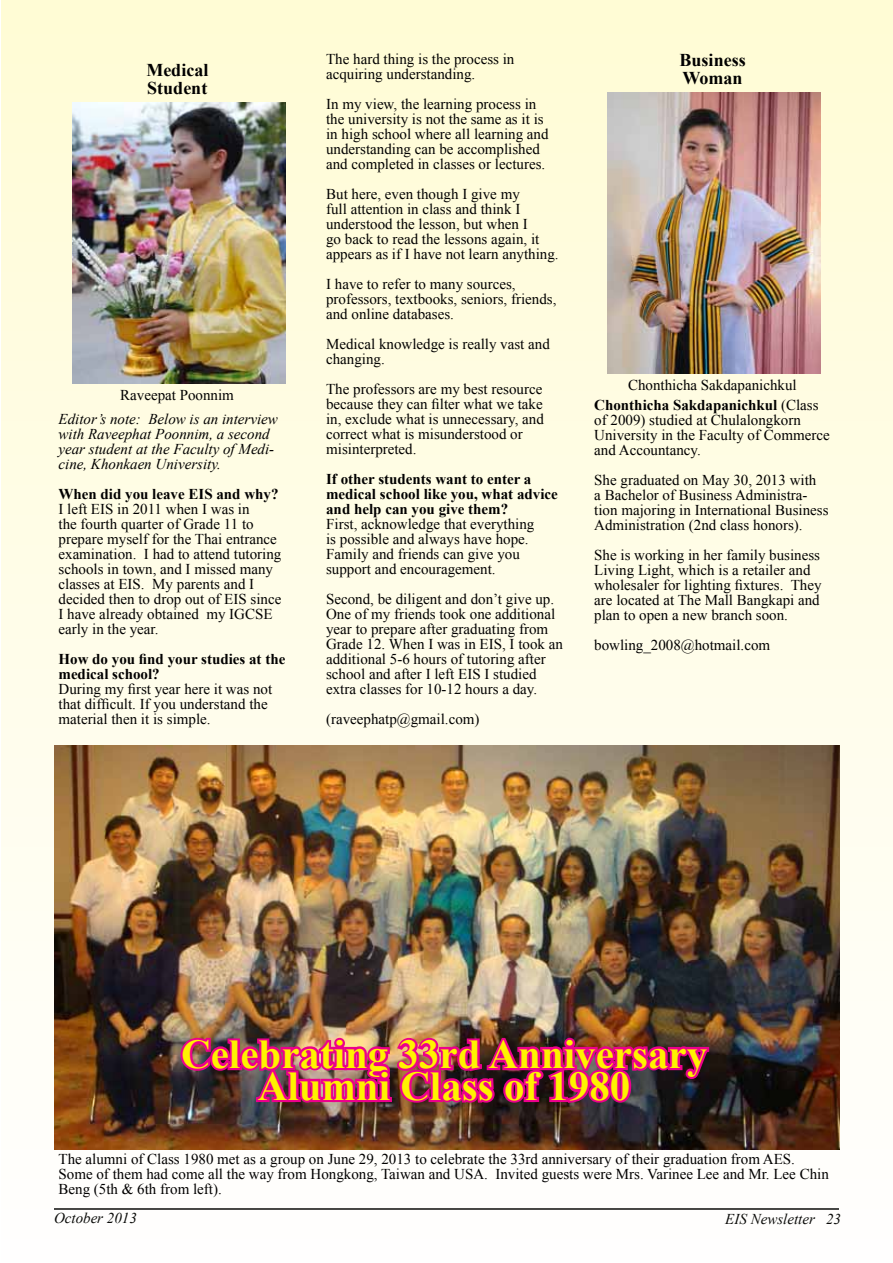
<style>
.page{position:relative;width:893px;height:1263px;background:#fff}
.page>*{position:absolute;margin:0;border:0;box-sizing:border-box;transform-origin:0 0}
.t1{font:700 40.95px/32px "Times New Roman";color:#fff200;text-align:center}
.t2{font:700 18px/18px "Times New Roman";color:#000}
.t3{font:15px/15px "Times New Roman";color:#000}
.t4{font:700 15px/15px "Times New Roman";color:#000}
.t5{font:italic 15px/15px "Times New Roman";color:#000}
.s1{font-weight:700}
</style>
<div class="page">
<div style="left:1px;top:1px;width:891px;height:1261px;background:linear-gradient(to bottom,#fffcd6,#fbf9f9)"></div>
<img style="left:73px;top:103px;width:212px;height:280px">
<img style="left:607px;top:92px;width:214px;height:281px">
<img style="left:54px;top:746px;width:785px;height:403px">
<img style="left:177px;top:1031px;width:535px;height:75px">
<p class="t2" style="left:146px;top:61px;width:63px">Medical<br>Student</p>
<p class="t3" style="left:120px;top:387px;width:115px">Raveepat Poonnim</p>
<p class="t5" style="left:58px;top:411px;width:221px">Editor’s note: Below is an interview with Raveephat Poonnim, a second year student at the Faculty of Medi&shy;cine, Khonkaen University.</p>
<p class="t4" style="left:58px;top:486px;width:222px">When did you leave EIS and why?</p>
<p class="t3" style="left:58px;top:501px;width:224px">I left EIS in 2011 when I was in<br>the fourth quarter of Grade 11 to prepare myself for the Thai entrance examination. I had to attend tutoring schools in town, and I missed many classes at EIS. My parents and I decided then to drop out of EIS since<br>I have already obtained my IGCSE early in the year.</p>
<p class="t4" style="left:58px;top:651px;width:228px">How do you find your studies at the medical school?</p>
<p class="t3" style="left:58px;top:681px;width:215px">During my first year here it was not that difficult. If you understand the material then it is simple.</p>
<p class="t3" style="left:326px;top:52px;width:190px">The hard thing is the process in acquiring understanding.</p>
<p class="t3" style="left:326px;top:97px;width:224px">In my view, the learning process in the university is not the same as it is in high school where all learning and understanding can be accomplished and completed in classes or lectures.</p>
<p class="t3" style="left:326px;top:187px;width:234px">But here, even though I give my<br>full attention in class and think I understood the lesson, but when I<br>go back to read the lessons again, it appears as if I have not learn anything.</p>
<p class="t3" style="left:326px;top:277px;width:232px">I have to refer to many sources, professors, textbooks, seniors, friends, and online databases.</p>
<p class="t3" style="left:326px;top:337px;width:225px">Medical knowledge is really vast and changing.</p>
<p class="t3" style="left:326px;top:382px;width:219px">The professors are my best resource because they can filter what we take in, exclude what is unnecessary, and correct what is misunderstood or misinterpreted.</p>
<p class="t4" style="left:326px;top:472px;width:233px">If other students want to enter a medical school like you, what advice and help can you give them?</p>
<p class="t3" style="left:326px;top:517px;width:210px">First, acknowledge that everything is possible and always have hope.<br>Family and friends can give you support and encouragement.</p>
<p class="t3" style="left:326px;top:592px;width:238px">Second, be diligent and don’t give up.<br>One of my friends took one additional year to prepare after graduating from Grade 12. When I was in EIS, I took an additional 5-6 hours of tutoring after school and after I left EIS I studied extra classes for 10-12 hours a day.</p>
<p class="t3" style="left:326px;top:712px;width:155px">(raveephatp@gmail.com)</p>
<p class="t2" style="left:680px;top:51px;width:68px">Business<br>Woman</p>
<p class="t3" style="left:628px;top:377px;width:170px">Chonthicha Sakdapanichkul</p>
<p class="t3" style="left:594px;top:397px;width:237px"><span class="s1">Chonthicha Sakdapanichkul</span> (Class of 2009) studied at Chulalongkorn<br>University in the Faculty of Commerce and Accountancy.</p>
<p class="t3" style="left:594px;top:472px;width:236px">She graduated on May 30, 2013 with<br>a Bachelor of Business Administra&shy;tion majoring in International Business Administration (2nd class honors).</p>
<p class="t3" style="left:594px;top:547px;width:229px">She is working in her family business Living Light, which is a retailer and wholesaler for lighting fixtures. They are located at The Mall Bangkapi and plan to open a new branch soon.</p>
<p class="t3" style="left:594px;top:637px;width:177px">bowling_2008@hotmail.com</p>
<h1 class="t1" style="left:181px;top:1037px;width:528px">Celebrating 33rd Anniversary<br>Alumni Class of 1980</h1>
<p class="t3" style="left:58px;top:1151px;width:772px">The alumni of Class 1980 met as a group on June 29, 2013 to celebrate the 33rd anniversary of their graduation from AES.<br>Some of them had come all the way from Hongkong, Taiwan and USA. Invited guests were Mrs. Varinee Lee and Mr. Lee Chin<br>Beng (5th &amp; 6th from left).</p>
<p class="t5" style="left:54px;top:1210px;width:84px">October 2013</p>
<p class="t5" style="left:725px;top:1211px;width:117px">EIS Newsletter 23</p>
</div>
